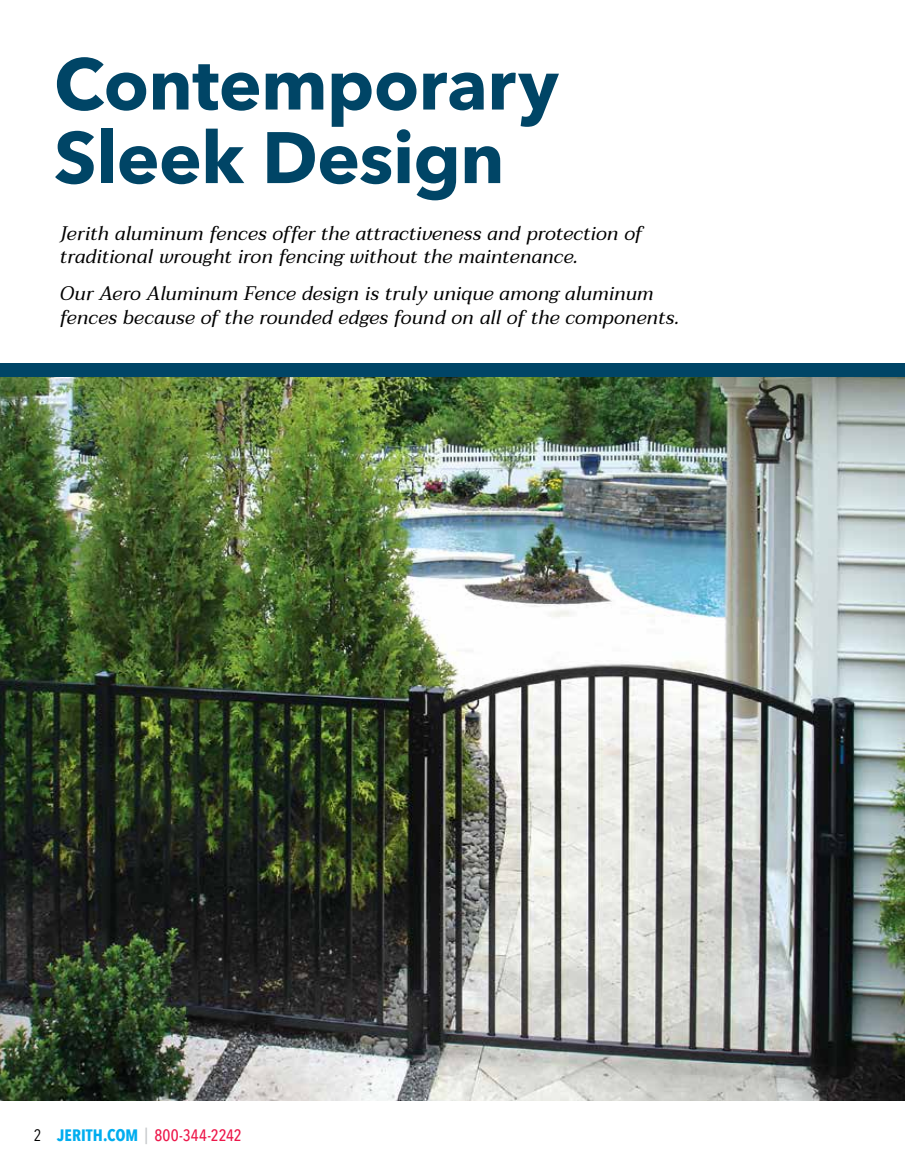
<style>
.page{position:relative;width:905px;height:1175px;background:#fff}
.page>*{position:absolute;margin:0;border:0;box-sizing:border-box;transform-origin:0 0}
.t1{font:700 72px/73.5px "Avenir Next";letter-spacing:-.01em;color:#004566}
.t2{font:italic 19.5px/23.4px "Taviraj";letter-spacing:.005em;color:#000}
.t3{font:500 16.5px "Avenir Next Condensed";letter-spacing:.01em;color:#ed174a}
.s1{font-weight:400;color:#000}
.s2{font-weight:700;color:#00adef}
.s3{color:#c6c8ca}
</style>
<div class="page">
<img style="left:0;top:377px;width:904px;height:723px">
<div style="left:0;top:363px;width:904px;height:14px;background:#004566"></div>
<h1 class="t1" style="left:54px;top:46px;width:506px">Contemporary<br>Sleek Design</h1>
<p class="t2" style="left:60px;top:222px;width:584px">Jerith aluminum fences offer the attractiveness and protection of traditional wrought iron fencing without the maintenance.</p>
<p class="t2" style="left:60px;top:282px;width:621px">Our Aero Aluminum Fence design is truly unique among aluminum fences because of the rounded edges found on all of the components.</p>
<p class="t3" style="left:34px;top:1125px;width:209px"><span class="s1">2</span> <span class="s2">JERITH.COM</span> <span class="s3">|</span> 800-344-2242</p>
</div>
